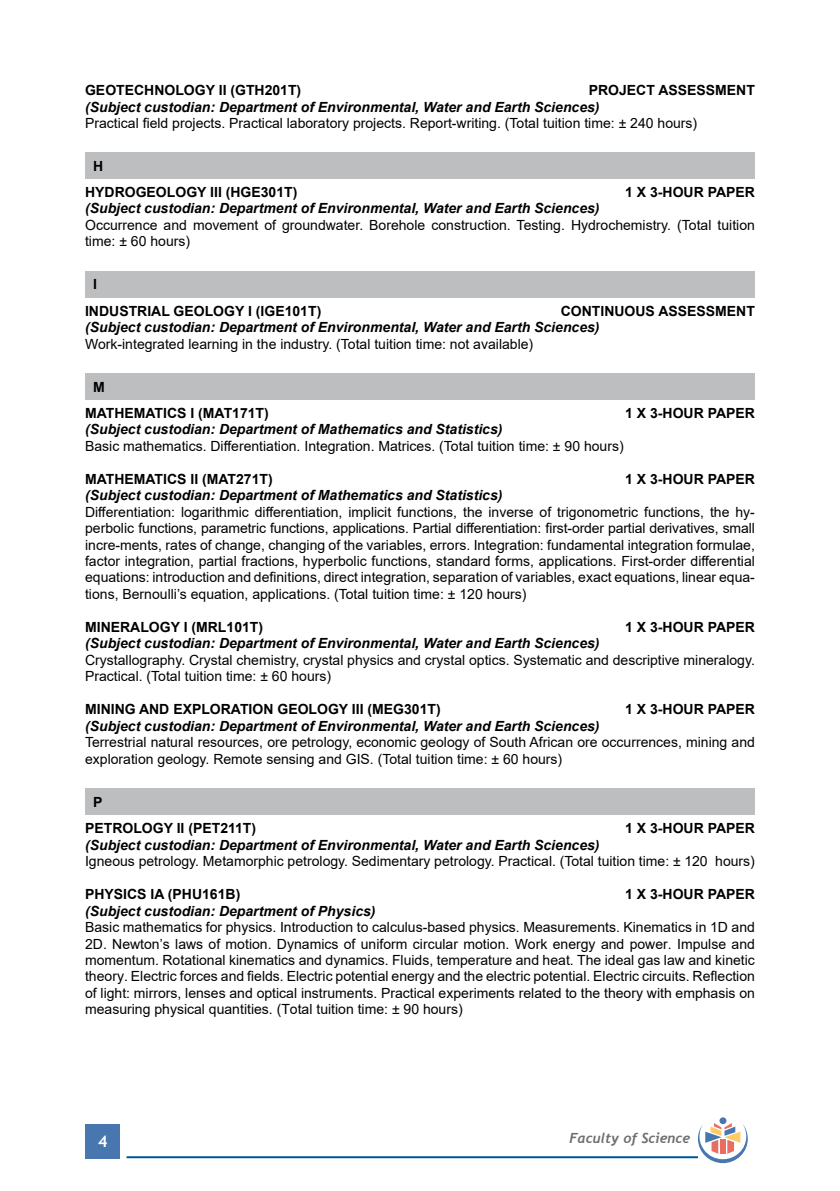
<style>
.page{position:relative;width:840px;height:1191px;background:#fff}
.page>*{position:absolute;margin:0;border:0;box-sizing:border-box;transform-origin:0 0}
.t1{font:700 16px "Trebuchet MS";color:#fff}
.t2{font:14px/16.4px "Arial";color:#000}
.t3{font:italic 700 14px "Arial";color:#000}
.t4{font:700 14px/26.4px "Arial";color:#000}
.t5{font:italic 700 14px "Trebuchet";color:#6d6e71}
</style>
<div class="page">
<div style="left:86px;top:1124px;width:34px;height:34px;background:#4777ae"></div>
<hr style="left:126px;top:1156px;width:571px;height:2px;background:#005596">
<div style="left:719px;top:1117px;width:7px;height:7px;background:#4777ae;border-radius:50%"></div>
<svg style="left:697px;top:1123px;width:50px;height:40px"></svg>
<div style="left:85px;top:152px;width:669px;height:27px;background:#bcbec0"></div>
<div style="left:85px;top:271px;width:669px;height:26px;background:#bcbec0"></div>
<div style="left:85px;top:373px;width:669px;height:26px;background:#bcbec0"></div>
<div style="left:85px;top:789px;width:669px;height:26px;background:#bcbec0"></div>
<p class="t4" style="left:85px;top:77px;width:217px">GEOTECHNOLOGY II (GTH201T)</p>
<p class="t4" style="left:588px;top:77px;width:167px">PROJECT ASSESSMENT</p>
<p class="t3" style="left:85px;top:97px;width:515px">(Subject custodian: Department of Environmental, Water and Earth Sciences)</p>
<p class="t2" style="left:85px;top:115px;width:613px">Practical field projects. Practical laboratory projects. Report-writing. (Total tuition time: ± 240 hours)</p>
<p class="t4" style="left:85px;top:153px;width:214px;text-indent:8px">H<br>HYDROGEOLOGY III (HGE301T)</p>
<p class="t4" style="left:624px;top:179px;width:131px">1 X 3-HOUR PAPER</p>
<p class="t3" style="left:85px;top:199px;width:515px">(Subject custodian: Department of Environmental, Water and Earth Sciences)</p>
<p class="t2" style="left:85px;top:217px;width:671px">Occurrence and movement of groundwater. Borehole construction. Testing. Hydrochemistry. (Total tuition time: ± 60 hours)</p>
<p class="t4" style="left:85px;top:271px;width:237px;text-indent:8px">I<br>INDUSTRIAL GEOLOGY I (IGE101T)</p>
<p class="t4" style="left:560px;top:298px;width:195px">CONTINUOUS ASSESSMENT</p>
<p class="t3" style="left:85px;top:318px;width:515px">(Subject custodian: Department of Environmental, Water and Earth Sciences)</p>
<p class="t2" style="left:85px;top:335px;width:449px">Work-integrated learning in the industry. (Total tuition time: not available)</p>
<p class="t4" style="left:85px;top:373px;width:185px;text-indent:8px">M<br>MATHEMATICS I (MAT171T)</p>
<p class="t4" style="left:624px;top:400px;width:131px">1 X 3-HOUR PAPER</p>
<p class="t3" style="left:85px;top:420px;width:418px">(Subject custodian: Department of Mathematics and Statistics)</p>
<p class="t2" style="left:85px;top:437px;width:540px">Basic mathematics. Differentiation. Integration. Matrices. (Total tuition time: ± 90 hours)</p>
<p class="t4" style="left:85px;top:466px;width:189px">MATHEMATICS II (MAT271T)</p>
<p class="t4" style="left:624px;top:466px;width:131px">1 X 3-HOUR PAPER</p>
<p class="t3" style="left:85px;top:486px;width:418px">(Subject custodian: Department of Mathematics and Statistics)</p>
<p class="t2" style="left:85px;top:503px;width:671px;text-align:justify">Differentiation: logarithmic differentiation, implicit functions, the inverse of trigonometric functions, the hy&shy;perbolic functions, parametric functions, applications. Partial differentiation: first-order partial derivatives, small incre-ments, rates of change, changing of the variables, errors. Integration: fundamental integration formulae, factor integration, partial fractions, hyperbolic functions, standard forms, applications. First-order differential equations: introduction and definitions, direct integration, separation of variables, exact equations, linear equa&shy;tions, Bernoulli’s equation, applications. (Total tuition time: ± 120 hours)</p>
<p class="t4" style="left:85px;top:614px;width:179px">MINERALOGY I (MRL101T)</p>
<p class="t4" style="left:624px;top:614px;width:131px">1 X 3-HOUR PAPER</p>
<p class="t3" style="left:85px;top:634px;width:515px">(Subject custodian: Department of Environmental, Water and Earth Sciences)</p>
<p class="t2" style="left:85px;top:651px;width:671px">Crystallography. Crystal chemistry, crystal physics and crystal optics. Systematic and descriptive mineralogy.<br>Practical. (Total tuition time: ± 60 hours)</p>
<p class="t4" style="left:85px;top:696px;width:357px">MINING AND EXPLORATION GEOLOGY III (MEG301T)</p>
<p class="t4" style="left:624px;top:696px;width:131px">1 X 3-HOUR PAPER</p>
<p class="t3" style="left:85px;top:716px;width:515px">(Subject custodian: Department of Environmental, Water and Earth Sciences)</p>
<p class="t2" style="left:85px;top:733px;width:671px">Terrestrial natural resources, ore petrology, economic geology of South African ore occurrences, mining and exploration geology. Remote sensing and GIS. (Total tuition time: ± 60 hours)</p>
<p class="t4" style="left:85px;top:789px;width:172px;text-indent:8px">P<br>PETROLOGY II (PET211T)</p>
<p class="t4" style="left:624px;top:815px;width:131px">1 X 3-HOUR PAPER</p>
<p class="t3" style="left:85px;top:835px;width:515px">(Subject custodian: Department of Environmental, Water and Earth Sciences)</p>
<p class="t2" style="left:85px;top:853px;width:671px">Igneous petrology. Metamorphic petrology. Sedimentary petrology. Practical. (Total tuition time: ± 120 hours)</p>
<p class="t4" style="left:85px;top:881px;width:157px">PHYSICS IA (PHU161B)</p>
<p class="t4" style="left:624px;top:881px;width:131px">1 X 3-HOUR PAPER</p>
<p class="t3" style="left:85px;top:901px;width:292px">(Subject custodian: Department of Physics)</p>
<p class="t2" style="left:85px;top:919px;width:671px;text-align:justify">Basic mathematics for physics. Introduction to calculus-based physics. Measurements. Kinematics in 1D and 2D. Newton’s laws of motion. Dynamics of uniform circular motion. Work energy and power. Impulse and momentum. Rotational kinematics and dynamics. Fluids, temperature and heat. The ideal gas law and kinetic theory. Electric forces and fields. Electric potential energy and the electric potential. Electric circuits. Reflection of light: mirrors, lenses and optical instruments. Practical experiments related to the theory with emphasis on measuring physical quantities. (Total tuition time: ± 90 hours)</p>
<p class="t1" style="left:98px;top:1131px;width:11px">4</p>
<p class="t5" style="left:569px;top:1129px;width:122px">Faculty of Science</p>
</div>
